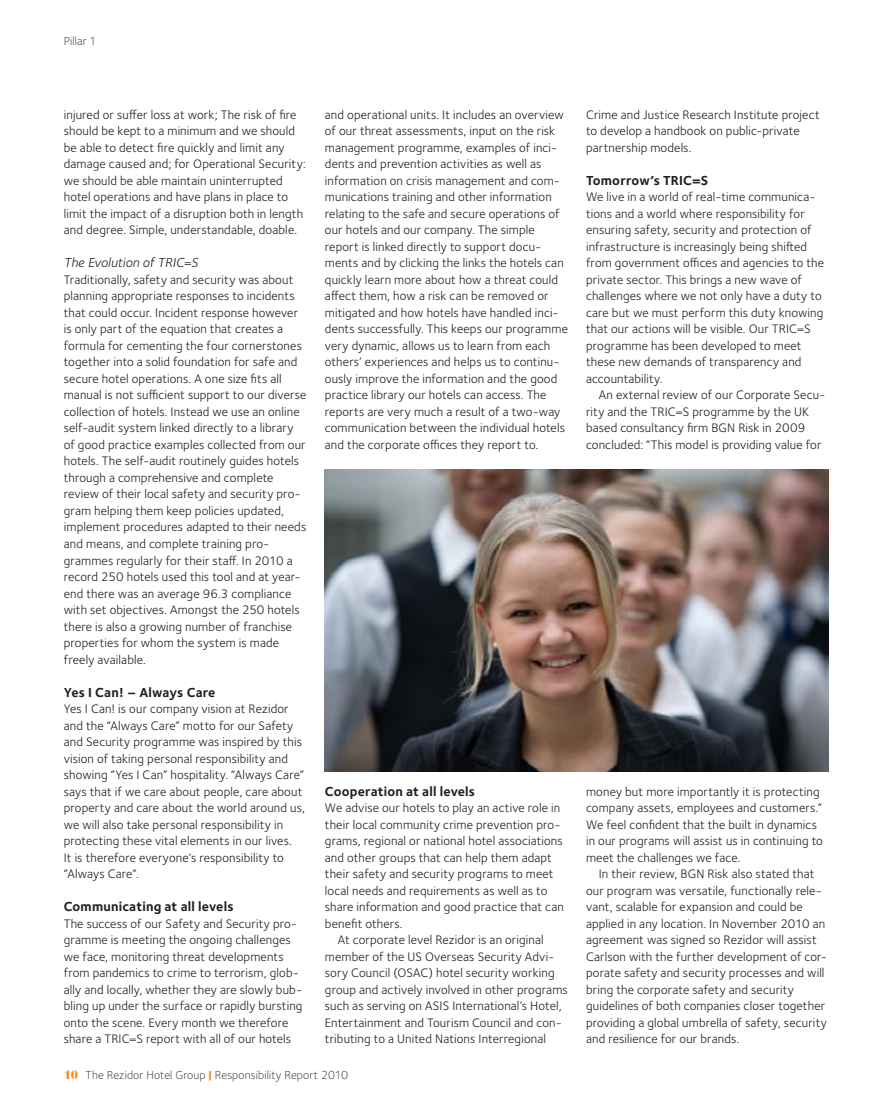
<style>
.page{position:relative;width:893px;height:1115px;background:#fff}
.page>*{position:absolute;margin:0;border:0;box-sizing:border-box;transform-origin:0 0}
.t1{font:700 13.5px "Foundry Sterling";letter-spacing:.015em;color:#231f20}
.t2{font:italic 13.5px "Foundry Sterling";letter-spacing:.005em;color:#231f20}
.t3{font:12.75px/16.5px "Foundry Sterling";letter-spacing:.01em;color:#231f20}
.t4{font:300 12px "Foundry Sterling";letter-spacing:.01em;color:#231f20}
.s1{font-family:"Bauer Bodoni";font-weight:900;color:#f68b1f}
.s2{font-weight:700;color:#f68b1f}
</style>
<div class="page">
<img style="left:325px;top:469px;width:503px;height:302px">
<p class="t4" style="left:64px;top:34px;width:34px">Pillar 1</p>
<p class="t3" style="left:64px;top:106px;width:244px">injured or suffer loss at work; The risk of fire should be kept to a minimum and we should be able to detect fire quickly and limit any damage caused and; for Operational Security: we should be able maintain uninterrupted hotel operations and have plans in place to limit the impact of a disruption both in length and degree. Simple, understandable, doable.</p>
<p class="t2" style="left:64px;top:255px;width:136px">The Evolution of TRIC=S</p>
<p class="t3" style="left:64px;top:271px;width:244px">Traditionally, safety and security was about planning appropriate responses to incidents that could occur. Incident response however is only part of the equation that creates a formula for cementing the four cornerstones together into a solid foundation for safe and secure hotel operations. A one size fits all manual is not sufficient support to our diverse collection of hotels. Instead we use an online self-audit system linked directly to a library of good practice examples collected from our hotels. The self-audit routinely guides hotels through a comprehensive and complete review of their local safety and security pro&shy;gram helping them keep policies updated, implement procedures adapted to their needs and means, and complete training pro&shy;grammes regularly for their staff. In 2010 a record 250 hotels used this tool and at year&shy;end there was an average 96.3 compliance with set objectives. Amongst the 250 hotels there is also a growing number of franchise properties for whom the system is made freely available.</p>
<p class="t1" style="left:64px;top:683px;width:153px">Yes I Can! – Always Care</p>
<p class="t3" style="left:64px;top:700px;width:243px">Yes I Can! is our company vision at Rezidor and the “Always Care” motto for our Safety and Security programme was inspired by this vision of taking personal responsibility and showing “Yes I Can” hospitality. “Always Care” says that if we care about people, care about property and care about the world around us, we will also take personal responsibility in protecting these vital elements in our lives.<br>It is therefore everyone’s responsibility to “Always Care”.</p>
<p class="t1" style="left:64px;top:898px;width:171px">Communicating at all levels</p>
<p class="t3" style="left:64px;top:915px;width:240px">The success of our Safety and Security pro&shy;gramme is meeting the ongoing challenges we face, monitoring threat developments from pandemics to crime to terrorism, glob&shy;ally and locally, whether they are slowly bub&shy;bling up under the surface or rapidly bursting onto the scene. Every month we therefore share a TRIC=S report with all of our hotels</p>
<p class="t3" style="left:325px;top:106px;width:245px">and operational units. It includes an overview of our threat assessments, input on the risk management programme, examples of inci&shy;dents and prevention activities as well as information on crisis management and com&shy;munications training and other information relating to the safe and secure operations of our hotels and our company. The simple report is linked directly to support docu&shy;ments and by clicking the links the hotels can quickly learn more about how a threat could affect them, how a risk can be removed or mitigated and how hotels have handled inci&shy;dents successfully. This keeps our programme very dynamic, allows us to learn from each others’ experiences and helps us to continu&shy;ously improve the information and the good practice library our hotels can access. The reports are very much a result of a two-way communication between the individual hotels and the corporate offices they report to.</p>
<p class="t1" style="left:325px;top:782px;width:152px">Cooperation at all levels</p>
<p class="t3" style="left:325px;top:799px;width:237px">We advise our hotels to play an active role in</p>
<p class="t3" style="left:325px;top:816px;width:237px">their local community crime prevention pro-</p>
<p class="t3" style="left:325px;top:832px;width:239px">grams, regional or national hotel associations</p>
<p class="t3" style="left:325px;top:849px;width:228px">and other groups that can help them adapt</p>
<p class="t3" style="left:325px;top:865px;width:230px">their safety and security programs to meet</p>
<p class="t3" style="left:325px;top:882px;width:224px">local needs and requirements as well as to</p>
<p class="t3" style="left:325px;top:898px;width:240px">share information and good practice that can</p>
<p class="t3" style="left:325px;top:915px;width:79px">benefit others.</p>
<p class="t3" style="left:338px;top:931px;width:208px">At corporate level Rezidor is an original</p>
<p class="t3" style="left:325px;top:948px;width:231px">member of the US Overseas Security Advi-</p>
<p class="t3" style="left:325px;top:964px;width:231px">sory Council (OSAC) hotel security working</p>
<p class="t3" style="left:325px;top:981px;width:244px">group and actively involved in other programs</p>
<p class="t3" style="left:325px;top:997px;width:238px">such as serving on ASIS International’s Hotel,</p>
<p class="t3" style="left:325px;top:1014px;width:239px">Entertainment and Tourism Council and con-</p>
<p class="t3" style="left:325px;top:1030px;width:223px">tributing to a United Nations Interregional</p>
<p class="t4" style="left:64px;top:1067px;width:286px"><span class="s1">10</span> The Rezidor Hotel Group <span class="s2">|</span> Responsibility Report 2010</p>
<p class="t3" style="left:586px;top:106px;width:235px">Crime and Justice Research Institute project to develop a handbook on public-private partnership models.</p>
<p class="t1" style="left:586px;top:172px;width:124px">Tomorrow’s TRIC=S</p>
<p class="t3" style="left:586px;top:189px;width:239px">We live in a world of real-time communica&shy;tions and a world where responsibility for ensuring safety, security and protection of infrastructure is increasingly being shifted from government offices and agencies to the private sector. This brings a new wave of challenges where we not only have a duty to care but we must perform this duty knowing that our actions will be visible. Our TRIC=S programme has been developed to meet these new demands of transparency and accountability.</p>
<p class="t3" style="left:586px;top:387px;width:241px;text-indent:13px">An external review of our Corporate Secu&shy;rity and the TRIC=S programme by the UK based consultancy firm BGN Risk in 2009 concluded: “This model is providing value for</p>
<p class="t3" style="left:586px;top:783px;width:238px">money but more importantly it is protecting company assets, employees and customers.” We feel confident that the built in dynamics in our programs will assist us in continuing to meet the challenges we face.</p>
<p class="t3" style="left:586px;top:865px;width:243px;text-indent:13px">In their review, BGN Risk also stated that our program was versatile, functionally rele&shy;vant, scalable for expansion and could be applied in any location. In November 2010 an agreement was signed so Rezidor will assist Carlson with the further development of cor&shy;porate safety and security processes and will bring the corporate safety and security guidelines of both companies closer together providing a global umbrella of safety, security and resilience for our brands.</p>
</div>
